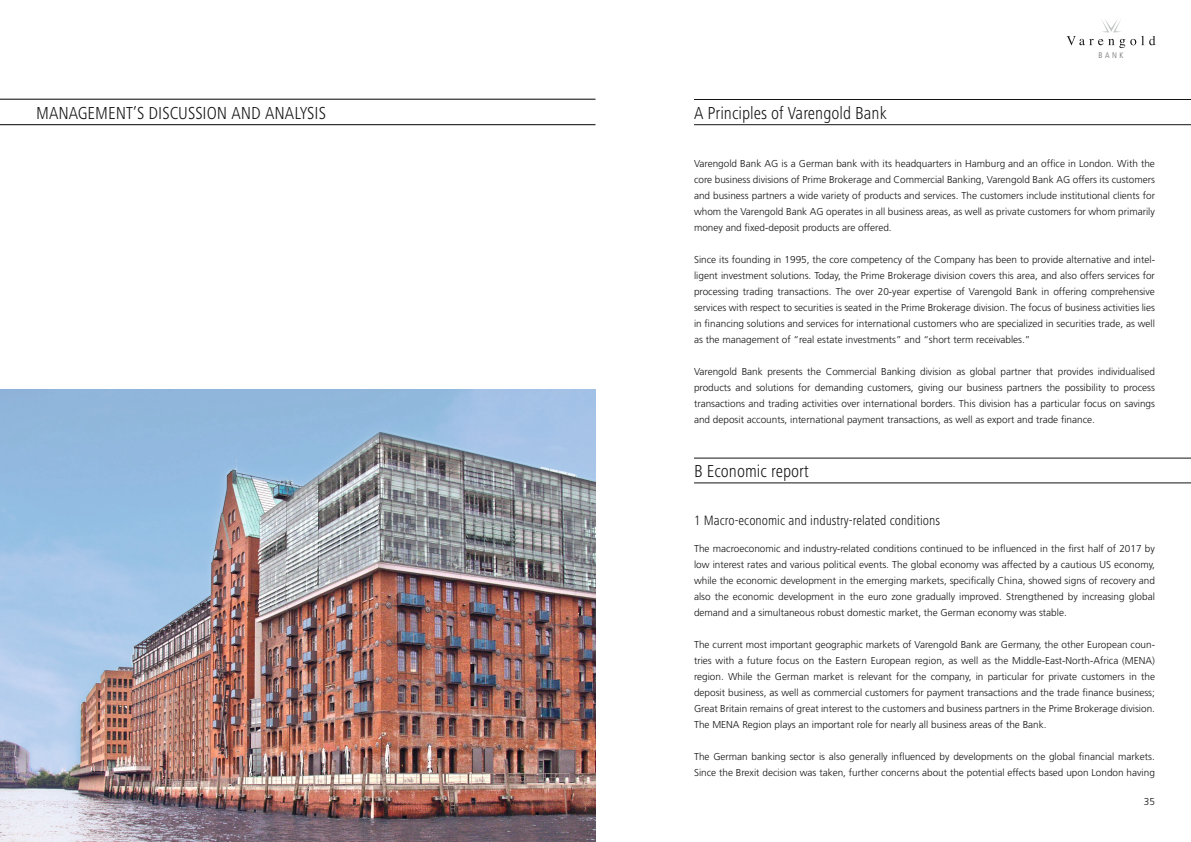
<style>
.page{position:relative;width:1191px;height:842px;background:#fff}
.page>*{position:absolute;margin:0;border:0;box-sizing:border-box;transform-origin:0 0}
.t1{font:300 condensed 18px "Frutiger Next LT";color:#131413}
.t2{font:300 condensed 14px "Frutiger Next LT";color:#131413}
.t3{font:300 10px/16px "Frutiger";color:#131413;text-align:justify}
.t4{font:300 condensed 8.1px "Frutiger";color:#686867}
</style>
<div class="page">
<svg style="left:1066px;top:19px;width:89px;height:29px"></svg>
<hr style="left:0;top:99px;width:595px;height:1px;background:#000">
<hr style="left:0;top:124px;width:595px;height:1px;background:#000">
<img style="left:0;top:389px;width:595px;height:453px">
<hr style="left:694px;top:124px;width:497px;height:1px;background:#131413">
<hr style="left:694px;top:99px;width:497px;height:1px;background:#131413">
<hr style="left:694px;top:483px;width:497px;height:1px;background:#131413">
<hr style="left:694px;top:458px;width:497px;height:1px;background:#131413">
<p class="t4" style="left:1098px;top:51px;width:27px">BANK</p>
<h1 class="t1" style="left:36px;top:103px;width:291px">MANAGEMENT’S DISCUSSION AND ANALYSIS</h1>
<h1 class="t1" style="left:694px;top:103px;width:194px">A Principles of Varengold Bank</h1>
<p class="t3" style="left:694px;top:155px;width:462px">Varengold Bank AG is a German bank with its headquarters in Hamburg and an office in London. With the core business divisions of Prime Brokerage and Commercial Banking, Varengold Bank AG offers its customers and business partners a wide variety of products and services. The customers include institutional clients for whom the Varengold Bank AG operates in all business areas, as well as private customers for whom primarily money and fixed-deposit products are offered.</p>
<p class="t3" style="left:694px;top:251px;width:462px">Since its founding in 1995, the core competency of the Company has been to provide alternative and intel&shy;ligent investment solutions. Today, the Prime Brokerage division covers this area, and also offers services for processing trading transactions. The over 20-year expertise of Varengold Bank in offering comprehensive services with respect to securities is seated in the Prime Brokerage division. The focus of business activities lies in financing solutions and services for international customers who are specialized in securities trade, as well as the management of “real estate investments” and “short term receivables.”</p>
<p class="t3" style="left:694px;top:363px;width:462px">Varengold Bank presents the Commercial Banking division as global partner that provides individualised products and solutions for demanding customers, giving our business partners the possibility to process transactions and trading activities over international borders. This division has a particular focus on savings and deposit accounts, international payment transactions, as well as export and trade finance.</p>
<h1 class="t1" style="left:694px;top:461px;width:116px">B Economic report</h1>
<h2 class="t2" style="left:694px;top:512px;width:247px">1 Macro-economic and industry-related conditions</h2>
<p class="t3" style="left:694px;top:541px;width:462px">The macroeconomic and industry-related conditions continued to be influenced in the first half of 2017 by low interest rates and various political events. The global economy was affected by a cautious US economy, while the economic development in the emerging markets, specifically China, showed signs of recovery and also the economic development in the euro zone gradually improved. Strengthened by increasing global demand and a simultaneous robust domestic market, the German economy was stable.</p>
<p class="t3" style="left:694px;top:637px;width:462px">The current most important geographic markets of Varengold Bank are Germany, the other European coun&shy;tries with a future focus on the Eastern European region, as well as the Middle-East-North-Africa (MENA) region. While the German market is relevant for the company, in particular for private customers in the deposit business, as well as commercial customers for payment transactions and the trade finance business; Great Britain remains of great interest to the customers and business partners in the Prime Brokerage division.<br>The MENA Region plays an important role for nearly all business areas of the Bank.</p>
<p class="t3" style="left:694px;top:749px;width:462px">The German banking sector is also generally influenced by developments on the global financial markets.<br>Since the Brexit decision was taken, further concerns about the potential effects based upon London having</p>
<p class="t3" style="left:1143px;top:793px;width:13px">35</p>
</div>
